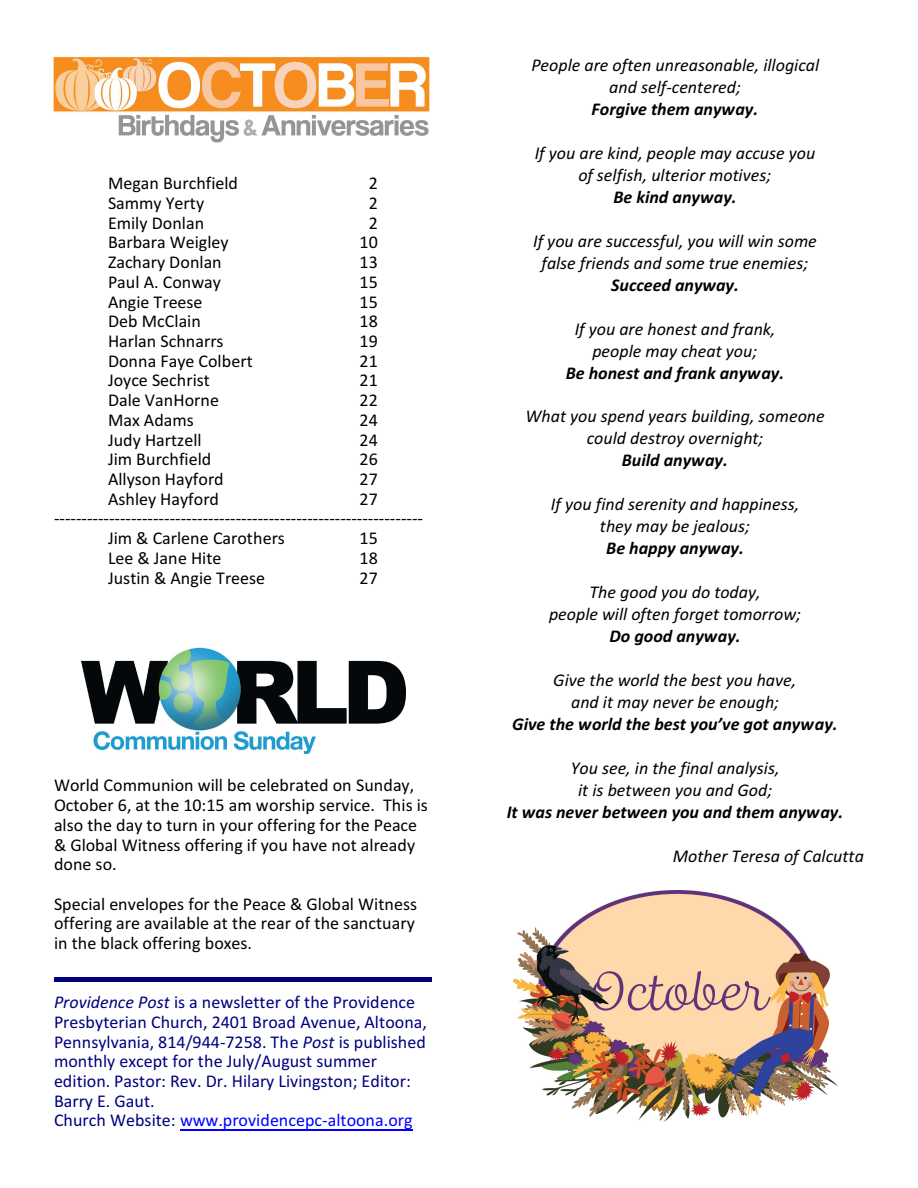
<style>
.page{position:relative;width:918px;height:1188px;background:#fff}
.page>*{position:absolute;margin:0;border:0;box-sizing:border-box;transform-origin:0 0}
.t1{font:18px/19.6px "Calibri";color:#000}
.t2{font:italic 18px/21.9px "Calibri";color:#000;text-align:center}
.t3{font:18px/19.6px "Calibri";color:#000080}
.t4{font:italic 700 18px "Calibri";color:#000}
.s1{font-style:italic}
.s2{color:#00f}
</style>
<div class="page">
<img style="left:53px;top:56px;width:377px;height:87px">
<img style="left:513px;top:891px;width:324px;height:231px">
<hr style="left:180px;top:1129px;width:233px;height:1px;background:#00f">
<div style="left:54px;top:977px;width:378px;height:5px;background:#000080"></div>
<img style="left:81px;top:648px;width:324px;height:106px">
<p class="t1" style="left:108px;top:175px;width:132px">Megan Burchfield</p>
<p class="t1" style="left:369px;top:175px;width:11px">2</p>
<p class="t1" style="left:108px;top:195px;width:98px">Sammy Yerty</p>
<p class="t1" style="left:369px;top:195px;width:11px">2</p>
<p class="t1" style="left:108px;top:214px;width:98px">Emily Donlan</p>
<p class="t1" style="left:369px;top:214px;width:11px">2</p>
<p class="t1" style="left:108px;top:234px;width:122px">Barbara Weigley</p>
<p class="t1" style="left:360px;top:234px;width:20px">10</p>
<p class="t1" style="left:108px;top:254px;width:115px">Zachary Donlan</p>
<p class="t1" style="left:360px;top:254px;width:20px">13</p>
<p class="t1" style="left:108px;top:273px;width:115px">Paul A. Conway</p>
<p class="t1" style="left:360px;top:273px;width:20px">15</p>
<p class="t1" style="left:108px;top:293px;width:96px">Angie Treese</p>
<p class="t1" style="left:360px;top:293px;width:20px">15</p>
<p class="t1" style="left:108px;top:313px;width:94px">Deb McClain</p>
<p class="t1" style="left:360px;top:313px;width:20px">18</p>
<p class="t1" style="left:108px;top:333px;width:117px">Harlan Schnarrs</p>
<p class="t1" style="left:360px;top:333px;width:20px">19</p>
<p class="t1" style="left:108px;top:352px;width:146px">Donna Faye Colbert</p>
<p class="t1" style="left:360px;top:352px;width:20px">21</p>
<p class="t1" style="left:108px;top:372px;width:103px">Joyce Sechrist</p>
<p class="t1" style="left:360px;top:372px;width:20px">21</p>
<p class="t1" style="left:108px;top:392px;width:113px">Dale VanHorne</p>
<p class="t1" style="left:360px;top:392px;width:20px">22</p>
<p class="t1" style="left:108px;top:412px;width:88px">Max Adams</p>
<p class="t1" style="left:360px;top:412px;width:20px">24</p>
<p class="t1" style="left:108px;top:431px;width:95px">Judy Hartzell</p>
<p class="t1" style="left:360px;top:431px;width:20px">24</p>
<p class="t1" style="left:108px;top:451px;width:105px">Jim Burchfield</p>
<p class="t1" style="left:360px;top:451px;width:20px">26</p>
<p class="t1" style="left:108px;top:471px;width:117px">Allyson Hayford</p>
<p class="t1" style="left:360px;top:471px;width:20px">27</p>
<p class="t1" style="left:108px;top:490px;width:113px">Ashley Hayford</p>
<p class="t1" style="left:360px;top:490px;width:20px">27</p>
<p class="t1" style="left:54px;top:510px;width:371px">-------------------------------------------------------------------</p>
<p class="t1" style="left:108px;top:530px;width:178px">Jim &amp; Carlene Carothers</p>
<p class="t1" style="left:360px;top:530px;width:20px">15</p>
<p class="t1" style="left:108px;top:549px;width:115px">Lee &amp; Jane Hite</p>
<p class="t1" style="left:360px;top:549px;width:20px">18</p>
<p class="t1" style="left:108px;top:569px;width:159px">Justin &amp; Angie Treese</p>
<p class="t1" style="left:360px;top:569px;width:20px">27</p>
<p class="t1" style="left:54px;top:777px;width:376px">World Communion will be celebrated on Sunday, October 6, at the 10:15 am worship service. This is also the day to turn in your offering for the Peace &amp; Global Witness offering if you have not already done so.</p>
<p class="t1" style="left:54px;top:895px;width:365px">Special envelopes for the Peace &amp; Global Witness offering are available at the rear of the sanctuary in the black offering boxes.</p>
<p class="t3" style="left:54px;top:994px;width:375px"><span class="s1">Providence Post</span> is a newsletter of the Providence Presbyterian Church, 2401 Broad Avenue, Altoona, Pennsylvania, 814/944-7258. The <span class="s1">Post</span> is published monthly except for the July/August summer edition. Pastor: Rev. Dr. Hilary Livingston; Editor:<br>Barry E. Gaut.<br>Church Website: <span class="s2">www.providencepc-altoona.org</span></p>
<p class="t2" style="left:531px;top:56px;width:289px">People are often unreasonable, illogical and self-centered;</p>
<p class="t4" style="left:592px;top:102px;width:168px">Forgive them anyway.</p>
<p class="t2" style="left:535px;top:143px;width:282px">If you are kind, people may accuse you of selfish, ulterior motives;</p>
<p class="t4" style="left:613px;top:189px;width:125px">Be kind anyway.</p>
<p class="t2" style="left:533px;top:231px;width:285px">If you are successful, you will win some false friends and some true enemies;</p>
<p class="t4" style="left:611px;top:277px;width:129px">Succeed anyway.</p>
<p class="t2" style="left:575px;top:319px;width:202px">If you are honest and frank, people may cheat you;</p>
<p class="t4" style="left:566px;top:365px;width:220px">Be honest and frank anyway.</p>
<p class="t2" style="left:526px;top:407px;width:301px">What you spend years building, someone could destroy overnight;</p>
<p class="t4" style="left:622px;top:453px;width:108px">Build anyway.</p>
<p class="t2" style="left:551px;top:495px;width:250px">If you find serenity and happiness, they may be jealous;</p>
<p class="t4" style="left:606px;top:541px;width:139px">Be happy anyway.</p>
<p class="t2" style="left:549px;top:583px;width:253px">The good you do today,<br>people will often forget tomorrow;</p>
<p class="t4" style="left:609px;top:629px;width:133px">Do good anyway.</p>
<p class="t2" style="left:553px;top:671px;width:245px">Give the world the best you have, and it may never be enough;</p>
<p class="t4" style="left:512px;top:716px;width:327px">Give the world the best you’ve got anyway.</p>
<p class="t2" style="left:571px;top:758px;width:210px">You see, in the final analysis, it is between you and God;</p>
<p class="t4" style="left:507px;top:804px;width:338px">It was never between you and them anyway.</p>
<p class="t2" style="left:673px;top:846px;width:193px">Mother Teresa of Calcutta</p>
</div>
